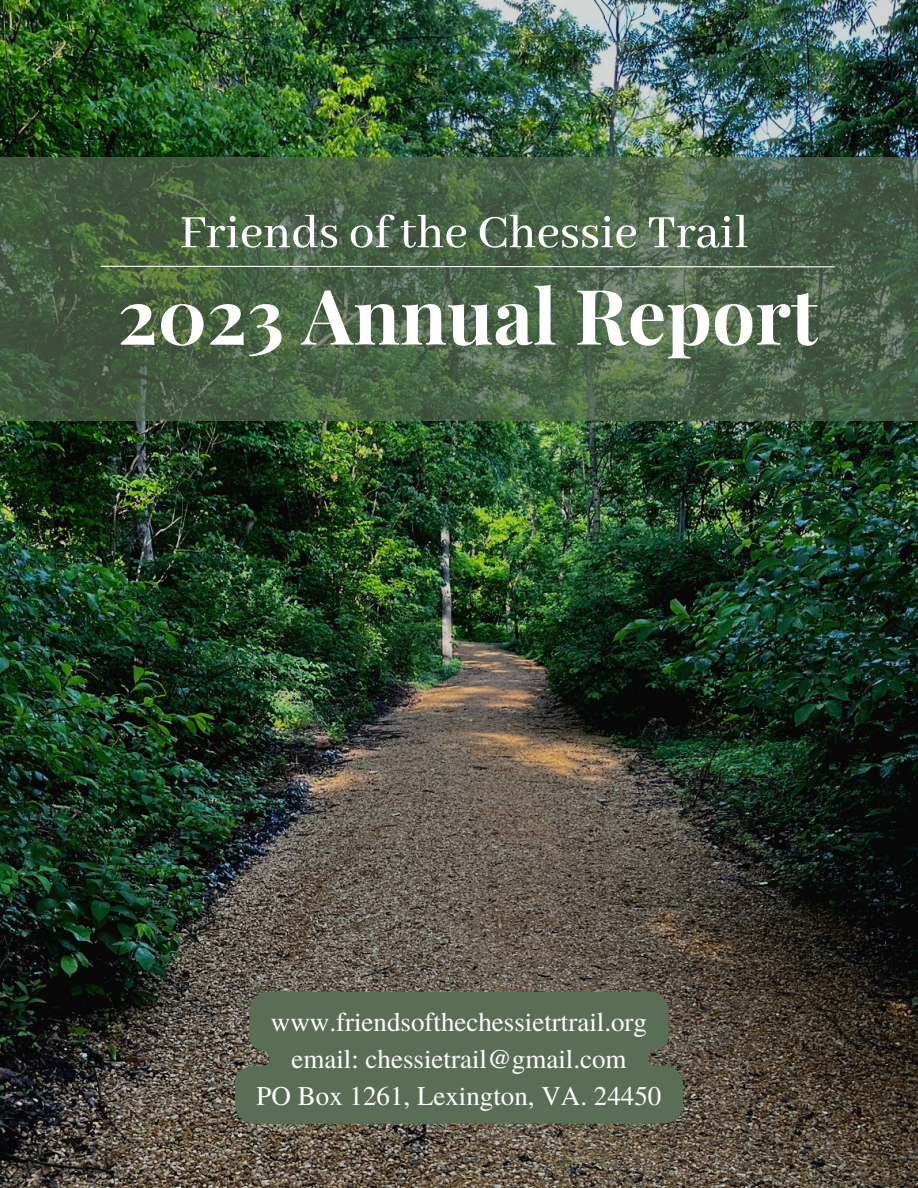
<style>
.page{position:relative;width:918px;height:1188px;background:#fff}
.page>*{position:absolute;margin:0;border:0;box-sizing:border-box;transform-origin:0 0}
.t1{font:700 76.5px "Playfair Display";color:#fff}
.t2{font:500 51px "Abhaya Libre";color:#fff}
.t3{font:27px "Te X Gyre Termes";color:#fff}
</style>
<div class="page">
<img style="left:0;top:0;width:918px;height:1188px">
<svg style="left:0;top:157px;width:918px;height:264px;background:#4a6346"></svg>
<svg style="left:100px;top:265px;width:736px;height:3px"></svg>
<svg style="left:235px;top:992px;width:448px;height:132px;background:#596c53"></svg>
<h2 class="t2" style="left:180px;top:204px;width:571px">Friends of the Chessie Trail</h2>
<p class="t1" style="left:118px;top:262px;width:702px">2023 Annual Report</p>
<h1 class="t3" style="left:271px;top:1002px;width:378px">www.friendsofthechessietrtrail.org</h1>
<p class="t3" style="left:291px;top:1039px;width:337px">email: chessietrail@gmail.com</p>
<p class="t3" style="left:257px;top:1076px;width:406px">PO Box 1261, Lexington, VA. 24450</p>
</div>
